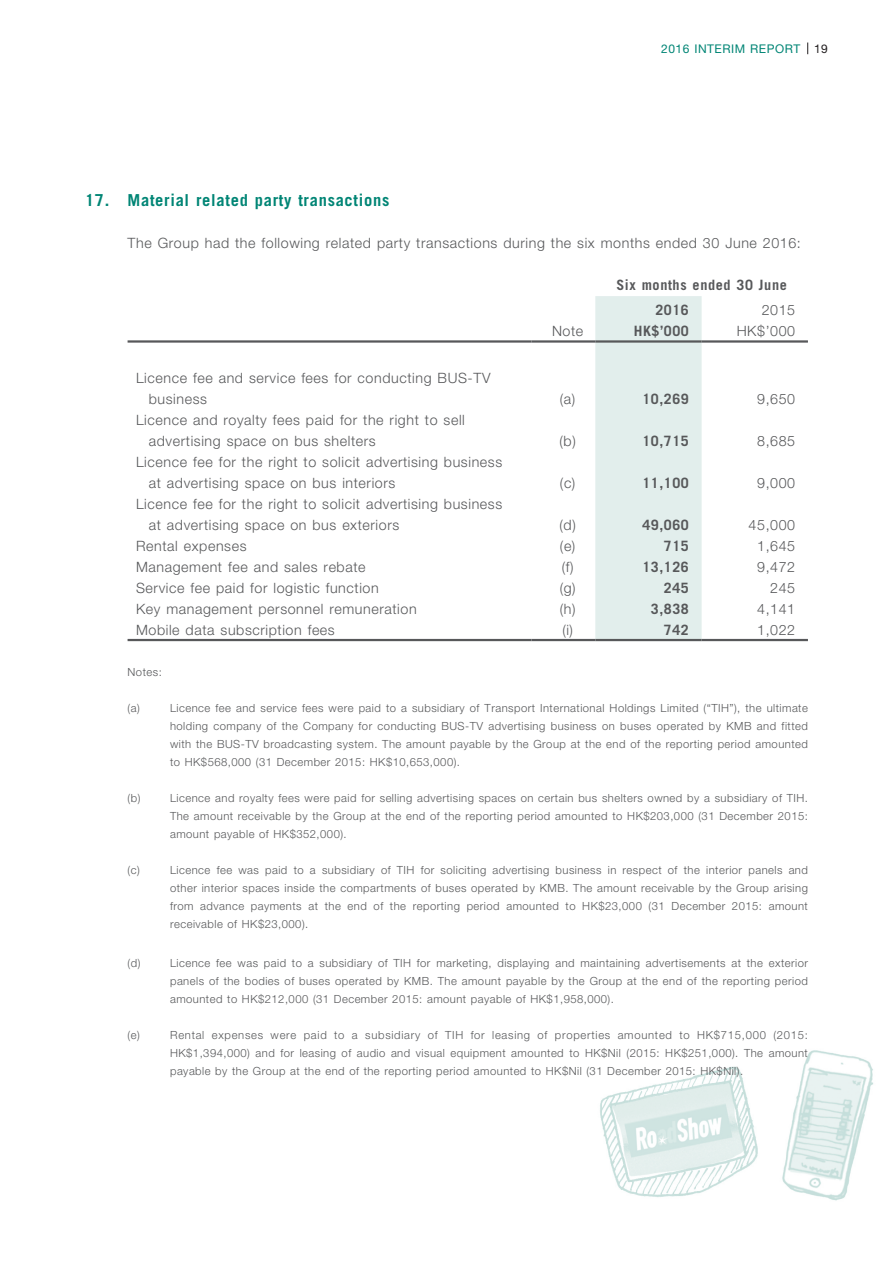
<style>
.page{position:relative;width:893px;height:1263px;background:#fff}
.page>*{position:absolute;margin:0;border:0;box-sizing:border-box;transform-origin:0 0}
.t1{font:700 16.5px "Trade Gothic";letter-spacing:.04em;color:#008575}
.t2{font:300 14.25px/21px "Helvetica Neue";letter-spacing:.04em;color:#57585a}
.t3{font:700 14.25px/25.5px "Trade Gothic";letter-spacing:.04em;color:#57585a}
.t4{font:12px "Helvetica Neue";letter-spacing:.04em;color:#008575}
.t5{font:300 11.25px/18px "Helvetica Neue";letter-spacing:.04em;color:#57585a;text-align:justify}
.s1{color:#231f20}
</style>
<div class="page">
<img style="left:600px;top:1050px;width:273px;height:151px">
<div style="left:595px;top:296px;width:107px;height:343px;background:#e2eeec"></div>
<hr style="left:128px;top:340px;width:403px;height:3px;background:#57585a">
<hr style="left:531px;top:340px;width:64px;height:3px;background:#57585a">
<hr style="left:595px;top:340px;width:107px;height:3px;background:#57585a">
<hr style="left:702px;top:340px;width:106px;height:3px;background:#57585a">
<hr style="left:128px;top:639px;width:403px;height:2px;background:#57585a">
<hr style="left:531px;top:639px;width:64px;height:2px;background:#57585a">
<hr style="left:595px;top:639px;width:107px;height:2px;background:#57585a">
<hr style="left:702px;top:639px;width:106px;height:2px;background:#57585a">
<p class="t4" style="left:661px;top:44px;width:168px">2016 INTERIM REPORT <span class="s1">19</span></p>
<h1 class="t1" style="left:85px;top:194px;width:306px">17. Material related party transactions</h1>
<p class="t2" style="left:128px;top:233px;width:675px">The Group had the following related party transactions during the six months ended 30 June 2016:</p>
<p class="t3" style="left:655px;top:273px;width:133px;text-indent:-39px">Six months ended 30 June<br>2016</p>
<p class="t2" style="left:762px;top:301px;width:35px">2015</p>
<p class="t2" style="left:149px;top:368px;width:343px;text-indent:-13px">Licence fee and service fees for conducting BUS-TV business</p>
<p class="t2" style="left:149px;top:410px;width:318px;text-indent:-13px">Licence and royalty fees paid for the right to sell advertising space on bus shelters</p>
<p class="t2" style="left:149px;top:452px;width:355px;text-indent:-13px">Licence fee for the right to solicit advertising business at advertising space on bus interiors</p>
<p class="t2" style="left:149px;top:494px;width:355px;text-indent:-13px">Licence fee for the right to solicit advertising business at advertising space on bus exteriors</p>
<p class="t2" style="left:552px;top:322px;width:33px">Note</p>
<p class="t3" style="left:634px;top:320px;width:57px">HK$’000</p>
<p class="t2" style="left:737px;top:322px;width:60px">HK$’000</p>
<p class="t2" style="left:560px;top:389px;width:17px">(a)</p>
<p class="t3" style="left:642px;top:387px;width:48px">10,269</p>
<p class="t2" style="left:757px;top:389px;width:40px">9,650</p>
<p class="t2" style="left:560px;top:431px;width:18px">(b)</p>
<p class="t3" style="left:642px;top:429px;width:48px">10,715</p>
<p class="t2" style="left:757px;top:431px;width:40px">8,685</p>
<p class="t2" style="left:560px;top:473px;width:17px">(c)</p>
<p class="t3" style="left:642px;top:471px;width:48px">11,100</p>
<p class="t2" style="left:757px;top:473px;width:40px">9,000</p>
<p class="t2" style="left:560px;top:515px;width:18px">(d)</p>
<p class="t3" style="left:642px;top:513px;width:48px">49,060</p>
<p class="t2" style="left:749px;top:515px;width:48px">45,000</p>
<p class="t2" style="left:136px;top:536px;width:112px">Rental expenses</p>
<p class="t2" style="left:560px;top:536px;width:17px">(e)</p>
<p class="t3" style="left:664px;top:534px;width:26px">715</p>
<p class="t2" style="left:757px;top:536px;width:40px">1,645</p>
<p class="t2" style="left:136px;top:557px;width:231px">Management fee and sales rebate</p>
<p class="t2" style="left:562px;top:557px;width:13px">(f)</p>
<p class="t3" style="left:642px;top:555px;width:48px">13,126</p>
<p class="t2" style="left:757px;top:557px;width:40px">9,472</p>
<p class="t2" style="left:136px;top:578px;width:244px">Service fee paid for logistic function</p>
<p class="t2" style="left:560px;top:578px;width:17px">(g)</p>
<p class="t3" style="left:664px;top:576px;width:26px">245</p>
<p class="t2" style="left:770px;top:578px;width:26px">245</p>
<p class="t2" style="left:136px;top:599px;width:282px">Key management personnel remuneration</p>
<p class="t2" style="left:560px;top:599px;width:17px">(h)</p>
<p class="t3" style="left:651px;top:597px;width:40px">3,838</p>
<p class="t2" style="left:757px;top:599px;width:40px">4,141</p>
<p class="t2" style="left:136px;top:620px;width:200px">Mobile data subscription fees</p>
<p class="t2" style="left:562px;top:620px;width:12px">(i)</p>
<p class="t3" style="left:664px;top:618px;width:26px">742</p>
<p class="t2" style="left:757px;top:620px;width:40px">1,022</p>
<p class="t5" style="left:128px;top:664px;width:36px">Notes:</p>
<p class="t5" style="left:128px;top:700px;width:14px">(a)</p>
<p class="t5" style="left:170px;top:700px;width:639px">Licence fee and service fees were paid to a subsidiary of Transport International Holdings Limited (“TIH”), the ultimate holding company of the Company for conducting BUS-TV advertising business on buses operated by KMB and fitted with the BUS-TV broadcasting system. The amount payable by the Group at the end of the reporting period amounted to HK$568,000 (31 December 2015: HK$10,653,000).</p>
<p class="t5" style="left:128px;top:790px;width:14px">(b)</p>
<p class="t5" style="left:170px;top:790px;width:639px">Licence and royalty fees were paid for selling advertising spaces on certain bus shelters owned by a subsidiary of TIH.<br>The amount receivable by the Group at the end of the reporting period amounted to HK$203,000 (31 December 2015: amount payable of HK$352,000).</p>
<p class="t5" style="left:128px;top:862px;width:14px">(c)</p>
<p class="t5" style="left:170px;top:862px;width:639px">Licence fee was paid to a subsidiary of TIH for soliciting advertising business in respect of the interior panels and other interior spaces inside the compartments of buses operated by KMB. The amount receivable by the Group arising from advance payments at the end of the reporting period amounted to HK$23,000 (31 December 2015: amount receivable of HK$23,000).</p>
<p class="t5" style="left:128px;top:955px;width:14px">(d)</p>
<p class="t5" style="left:170px;top:955px;width:639px">Licence fee was paid to a subsidiary of TIH for marketing, displaying and maintaining advertisements at the exterior panels of the bodies of buses operated by KMB. The amount payable by the Group at the end of the reporting period amounted to HK$212,000 (31 December 2015: amount payable of HK$1,958,000).</p>
<p class="t5" style="left:128px;top:1027px;width:14px">(e)</p>
<p class="t5" style="left:170px;top:1027px;width:639px">Rental expenses were paid to a subsidiary of TIH for leasing of properties amounted to HK$715,000 (2015:<br>HK$1,394,000) and for leasing of audio and visual equipment amounted to HK$Nil (2015: HK$251,000). The amount payable by the Group at the end of the reporting period amounted to HK$Nil (31 December 2015: HK$Nil).</p>
</div>
